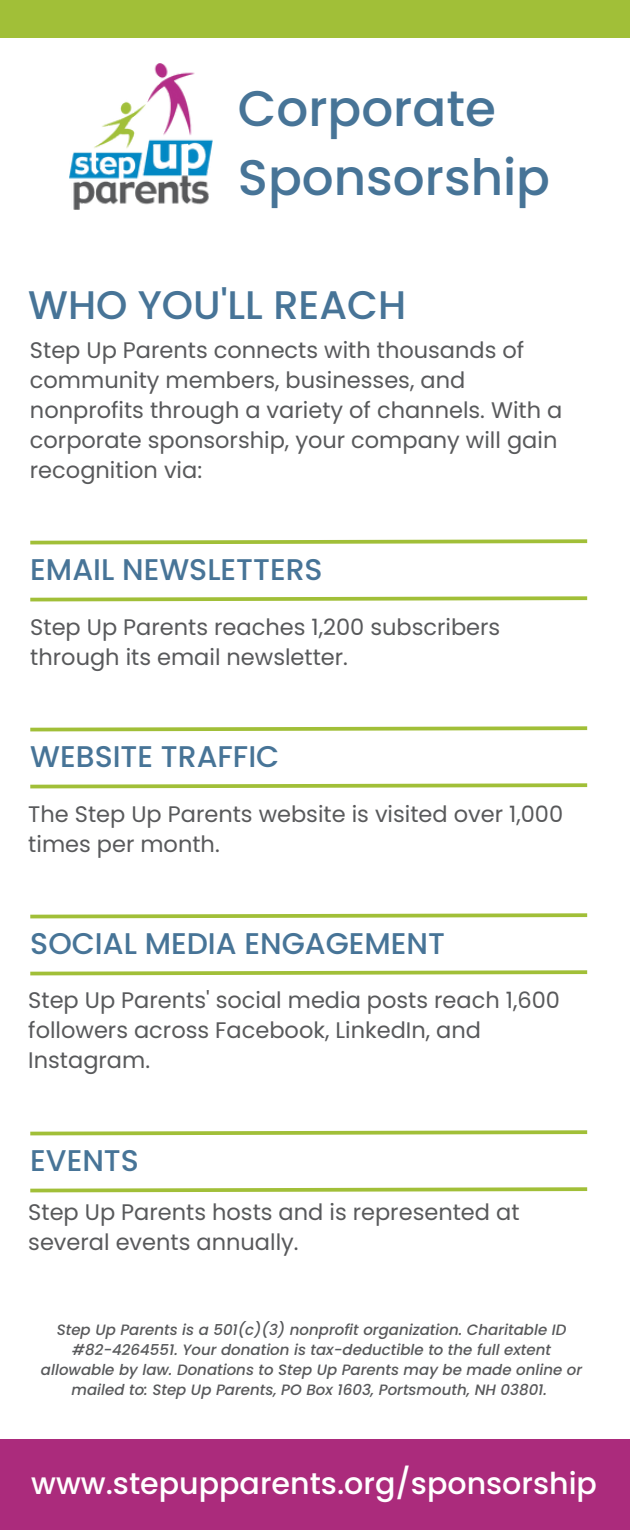
<style>
.page{position:relative;width:630px;height:1530px;background:#fff}
.page>*{position:absolute;margin:0;border:0;box-sizing:border-box;transform-origin:0 0}
.t1{font:500 50px/69.5px "Poppins";color:#477497}
.t2{font:500 40px "Poppins";color:#477497}
.t3{font:500 30px "Poppins";color:#477497}
.t4{font:500 30px "Poppins";color:#fff}
.t5{font:22.5px/30px "Poppins";color:#58595b}
.t6{font:italic 500 15px/20px "Poppins";color:#58595b;text-align:center}
</style>
<div class="page">
<div style="left:0;top:0;width:630px;height:38px;background:#a1bf38"></div>
<img style="left:70px;top:63px;width:142px;height:146px">
<div style="left:0;top:1439px;width:630px;height:91px;background:#ab2b7c"></div>
<svg style="left:30px;top:539px;width:558px;height:6px"></svg>
<svg style="left:30px;top:596px;width:558px;height:6px"></svg>
<svg style="left:30px;top:726px;width:558px;height:6px"></svg>
<svg style="left:30px;top:783px;width:558px;height:6px"></svg>
<svg style="left:30px;top:913px;width:558px;height:6px"></svg>
<svg style="left:30px;top:970px;width:558px;height:6px"></svg>
<svg style="left:30px;top:1130px;width:558px;height:6px"></svg>
<svg style="left:30px;top:1187px;width:558px;height:6px"></svg>
<p class="t1" style="left:238px;top:74px;width:314px">Corporate<br>Sponsorship</p>
<p class="t2" style="left:28px;top:277px;width:379px">WHO YOU'LL REACH</p>
<p class="t5" style="left:30px;top:335px;width:534px">Step Up Parents connects with thousands of community members, businesses, and nonprofits through a variety of channels. With a corporate sponsorship, your company will gain recognition via:</p>
<p class="t3" style="left:30px;top:548px;width:294px">EMAIL NEWSLETTERS</p>
<p class="t5" style="left:30px;top:612px;width:472px">Step Up Parents reaches 1,200 subscribers through its email newsletter.</p>
<p class="t3" style="left:30px;top:735px;width:251px">WEBSITE TRAFFIC</p>
<p class="t5" style="left:28px;top:799px;width:536px">The Step Up Parents website is visited over 1,000 times per month.</p>
<p class="t3" style="left:30px;top:922px;width:416px">SOCIAL MEDIA ENGAGEMENT</p>
<p class="t5" style="left:28px;top:985px;width:533px">Step Up Parents' social media posts reach 1,600 followers across Facebook, LinkedIn, and<br>Instagram.</p>
<p class="t3" style="left:30px;top:1139px;width:110px">EVENTS</p>
<p class="t5" style="left:28px;top:1197px;width:493px">Step Up Parents hosts and is represented at several events annually.</p>
<p class="t6" style="left:41px;top:1320px;width:543px">Step Up Parents is a 501(c)(3) nonprofit organization. Charitable ID #82-4264551. Your donation is tax-deductible to the full extent allowable by law. Donations to Step Up Parents may be made online or mailed to: Step Up Parents, PO Box 1603, Portsmouth, NH 03801.</p>
<p class="t4" style="left:31px;top:1463px;width:567px">www.stepupparents.org/sponsorship</p>
</div>
